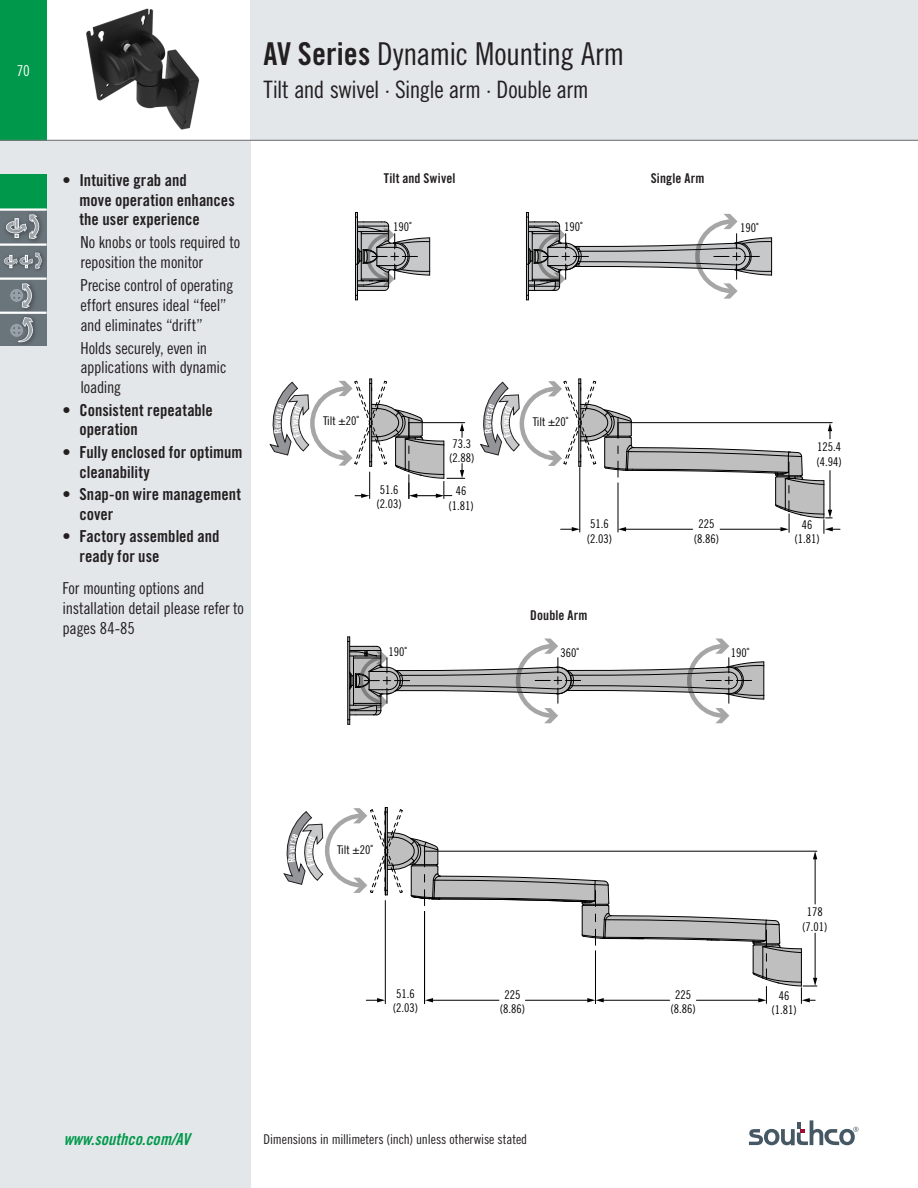
<style>
.page{position:relative;width:918px;height:1188px;background:#fff}
.page>*{position:absolute;margin:0;border:0;box-sizing:border-box;transform-origin:0 0}
.Headline-TG18-21auto{font:31.5px "Trade Gothic LT Std Cn 18";letter-spacing:-.015em;color:#231f20}
.Sub_title-TG18-16aut{font:24px "Trade Gothic LT Std Cn 18";letter-spacing:-.02em;color:#231f20}
.Sidebar_nobullet_lef{font:16.5px/19.8px "Trade Gothic LT Std Cn 18";letter-spacing:-.015em;color:#231f20}
.t1{font:16.5px/19.5px "Trade Gothic LT Std Bd Cn 20";color:#231f20}
.t2{font:16.5px "Trade Gothic LT Std Bd Cn 20 Obl";color:#00994c}
.t3{font:15px "Trade Gothic LT Std Cn 18";color:#fff}
.t4{font:13.5px "Trade Gothic LT Std Cn 18";letter-spacing:-.005em;color:#231f20}
.TG20_9-10_8_prod_tit{font:13.5px "Trade Gothic LT Std Bd Cn 20";letter-spacing:.01em;color:#231f20}
.t5{font:12px/14.4px "Trade Gothic LT Std Cn 18";color:#000;text-align:center}
.s1{font-family:"Trade Gothic LT Std Bd Cn 20"}
</style>
<div class="page">
<div style="left:0;top:140px;width:251px;height:1048px;background:#e4e7ea"></div>
<div style="left:0;top:0;width:47px;height:140px;background:#00994c"></div>
<div style="left:0;top:174px;width:47px;height:34px;background:#00994c"></div>
<div style="left:251px;top:0;width:667px;height:140px;background:#e4e7ea"></div>
<hr style="left:0;top:140px;width:918px;height:1px;background:#787a7d">
<svg style="left:749px;top:1120px;width:109px;height:25px"></svg>
<img style="left:86px;top:8px;width:114px;height:122px">
<hr style="left:385px;top:901px;width:1px;height:103px;background:#000">
<hr style="left:424px;top:911px;width:1px;height:93px;background:#000">
<svg style="left:347px;top:637px;width:418px;height:88px"></svg>
<svg style="left:526px;top:212px;width:246px;height:88px"></svg>
<svg style="left:355px;top:212px;width:75px;height:88px"></svg>
<div style="left:0;top:211px;width:47px;height:135px;background:#6a757b"></div>
<hr style="left:0;top:243px;width:47px;height:3px;background:#fff">
<hr style="left:0;top:312px;width:47px;height:2px;background:#fff">
<hr style="left:0;top:208px;width:47px;height:3px;background:#fff">
<hr style="left:0;top:278px;width:47px;height:2px;background:#fff">
<img style="left:42px;top:255px;width:2px;height:12px">
<svg style="left:4px;top:251px;width:38px;height:20px"></svg>
<img style="left:27px;top:217px;width:19px;height:27px">
<img style="left:27px;top:239px;width:8px;height:3px">
<img style="left:9px;top:239px;width:18px;height:5px">
<svg style="left:5px;top:214px;width:34px;height:25px"></svg>
<img style="left:22px;top:286px;width:14px;height:24px">
<svg style="left:10px;top:283px;width:22px;height:25px"></svg>
<img style="left:19px;top:316px;width:17px;height:29px">
<svg style="left:10px;top:317px;width:24px;height:25px"></svg>
<svg style="left:283px;top:807px;width:534px;height:196px"></svg>
<svg style="left:269px;top:379px;width:196px;height:120px"></svg>
<svg style="left:480px;top:379px;width:360px;height:154px"></svg>
<p class="t3" style="left:17px;top:61px;width:14px">70</p>
<p class="Headline-TG18-21auto" style="left:264px;top:35px;width:363px"><span class="s1">AV Series</span> Dynamic Mounting Arm</p>
<p class="Sub_title-TG18-16aut" style="left:264px;top:75px;width:327px">Tilt and swivel · Single arm · Double arm</p>
<p class="t1" style="left:79px;top:170px;width:157px;text-indent:-17px">• Intuitive grab and<br>move operation enhances the user experience</p>
<p class="Sidebar_nobullet_lef" style="left:80px;top:232px;width:161px">No knobs or tools required to reposition the monitor</p>
<p class="Sidebar_nobullet_lef" style="left:80px;top:275px;width:154px">Precise control of operating effort ensures ideal “feel” and eliminates “drift”</p>
<p class="Sidebar_nobullet_lef" style="left:80px;top:338px;width:147px">Holds securely, even in applications with dynamic loading</p>
<p class="t1" style="left:79px;top:400px;width:135px;text-indent:-17px">• Consistent repeatable operation</p>
<p class="t1" style="left:79px;top:442px;width:165px;text-indent:-17px">• Fully enclosed for optimum cleanability</p>
<p class="t1" style="left:79px;top:485px;width:163px;text-indent:-17px">• Snap-on wire management cover</p>
<p class="t1" style="left:79px;top:527px;width:141px;text-indent:-17px">• Factory assembled and ready for use</p>
<p class="Sidebar_nobullet_lef" style="left:62px;top:578px;width:183px">For mounting options and installation detail please refer to pages 84-85</p>
<p class="TG20_9-10_8_prod_tit" style="left:384px;top:170px;width:73px">Tilt and Swivel</p>
<p class="TG20_9-10_8_prod_tit" style="left:651px;top:170px;width:55px">Single Arm</p>
<p class="t5" style="left:393px;top:219px;width:20px">190˚</p>
<p class="t5" style="left:564px;top:219px;width:20px">190˚</p>
<p class="t5" style="left:740px;top:220px;width:20px">190˚</p>
<p class="t5" style="left:323px;top:413px;width:37px">Tilt ±20˚</p>
<p class="t5" style="left:533px;top:415px;width:37px">Tilt ±20˚</p>
<p class="t5" style="left:376px;top:482px;width:27px;text-align:left">51.6 (2.03)</p>
<p class="t5" style="left:449px;top:436px;width:27px;text-align:left">73.3 (2.88)</p>
<p class="t5" style="left:449px;top:484px;width:27px">46 (1.81)</p>
<p class="t5" style="left:587px;top:517px;width:27px;text-align:left">51.6 (2.03)</p>
<p class="TG20_9-10_8_prod_tit" style="left:530px;top:607px;width:59px">Double Arm</p>
<p class="t5" style="left:694px;top:517px;width:27px">225 (8.86)</p>
<p class="t5" style="left:389px;top:645px;width:20px">190˚</p>
<p class="t5" style="left:561px;top:645px;width:20px">360˚</p>
<p class="t5" style="left:731px;top:645px;width:20px">190˚</p>
<p class="t5" style="left:816px;top:440px;width:27px;text-align:left">125.4 (4.94)</p>
<p class="t5" style="left:794px;top:517px;width:27px">46 (1.81)</p>
<p class="t2" style="left:64px;top:1129px;width:127px">www.southco.com/AV</p>
<p class="t5" style="left:337px;top:843px;width:37px">Tilt ±20˚</p>
<p class="t5" style="left:802px;top:905px;width:27px">178 (7.01)</p>
<p class="t5" style="left:393px;top:986px;width:27px;text-align:left">51.6 (2.03)</p>
<p class="t5" style="left:500px;top:987px;width:27px">225 (8.86)</p>
<p class="t5" style="left:670px;top:987px;width:27px">225 (8.86)</p>
<p class="t5" style="left:772px;top:988px;width:27px">46 (1.81)</p>
<p class="t4" style="left:264px;top:1131px;width:265px">Dimensions in millimeters (inch) unless otherwise stated</p>
</div>
